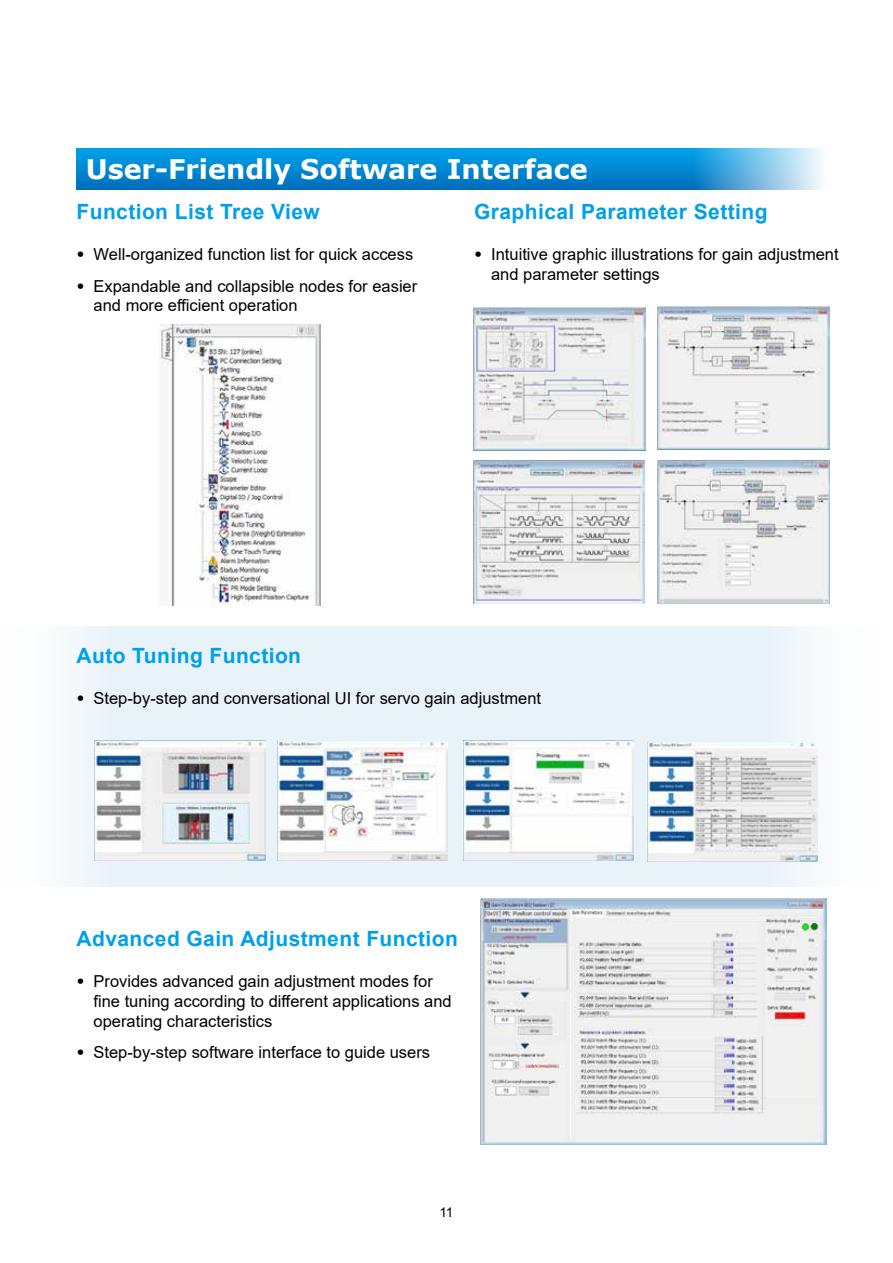
<style>
.page{position:relative;width:893px;height:1263px;background:#fff}
.page>*{position:absolute;margin:0;border:0;box-sizing:border-box;transform-origin:0 0}
.t1{font:700 27px "Verdana";color:#fff}
.t2{font:700 21px "Arial";letter-spacing:.02em;color:#00a0e9}
.t3{font:16.5px/19.8px "Arial";color:#000}
.t4{font:13.5px "Arial";color:#000}
.s1{font-weight:900}
</style>
<div class="page">
<hr style="left:77px;top:189px;width:754px;height:3px;background:#cfcfcf">
<svg style="left:77px;top:149px;width:754px;height:41px;background:#1892d6"></svg>
<hr style="left:77px;top:191px;width:754px;height:3px;background:#fff">
<svg style="left:70px;top:626px;width:748px;height:261px;background:#e7f2f8"></svg>
<img style="left:474px;top:307px;width:172px;height:143px">
<img style="left:658px;top:306px;width:172px;height:144px">
<img style="left:474px;top:460px;width:171px;height:144px">
<img style="left:658px;top:461px;width:172px;height:143px">
<img style="left:160px;top:324px;width:160px;height:281px">
<img style="left:94px;top:741px;width:171px;height:119px">
<img style="left:277px;top:741px;width:171px;height:119px">
<img style="left:464px;top:740px;width:169px;height:120px">
<img style="left:647px;top:742px;width:170px;height:119px">
<img style="left:481px;top:898px;width:346px;height:247px">
<h1 class="t1" style="left:86px;top:150px;width:503px">User-Friendly Software Interface</h1>
<p class="t2" style="left:77px;top:197px;width:245px">Function List Tree View</p>
<p class="t3" style="left:77px;top:245px;width:338px"><span class="s1">•</span> Well-organized function list for quick access</p>
<p class="t3" style="left:94px;top:276px;width:325px;text-indent:-17px"><span class="s1">•</span> Expandable and collapsible nodes for easier and more efficient operation</p>
<p class="t2" style="left:474px;top:197px;width:295px">Graphical Parameter Setting</p>
<p class="t3" style="left:491px;top:245px;width:349px;text-indent:-17px"><span class="s1">•</span> Intuitive graphic illustrations for gain adjustment and parameter settings</p>
<p class="t2" style="left:77px;top:641px;width:226px">Auto Tuning Function</p>
<p class="t3" style="left:77px;top:688px;width:466px"><span class="s1">•</span> Step-by-step and conversational UI for servo gain adjustment</p>
<p class="t2" style="left:77px;top:924px;width:383px">Advanced Gain Adjustment Function</p>
<p class="t3" style="left:94px;top:972px;width:360px;text-indent:-17px"><span class="s1">•</span> Provides advanced gain adjustment modes for fine tuning according to different applications and operating characteristics</p>
<p class="t3" style="left:77px;top:1042px;width:355px"><span class="s1">•</span> Step-by-step software interface to guide users</p>
<p class="t4" style="left:439px;top:1203px;width:16px">11</p>
</div>
